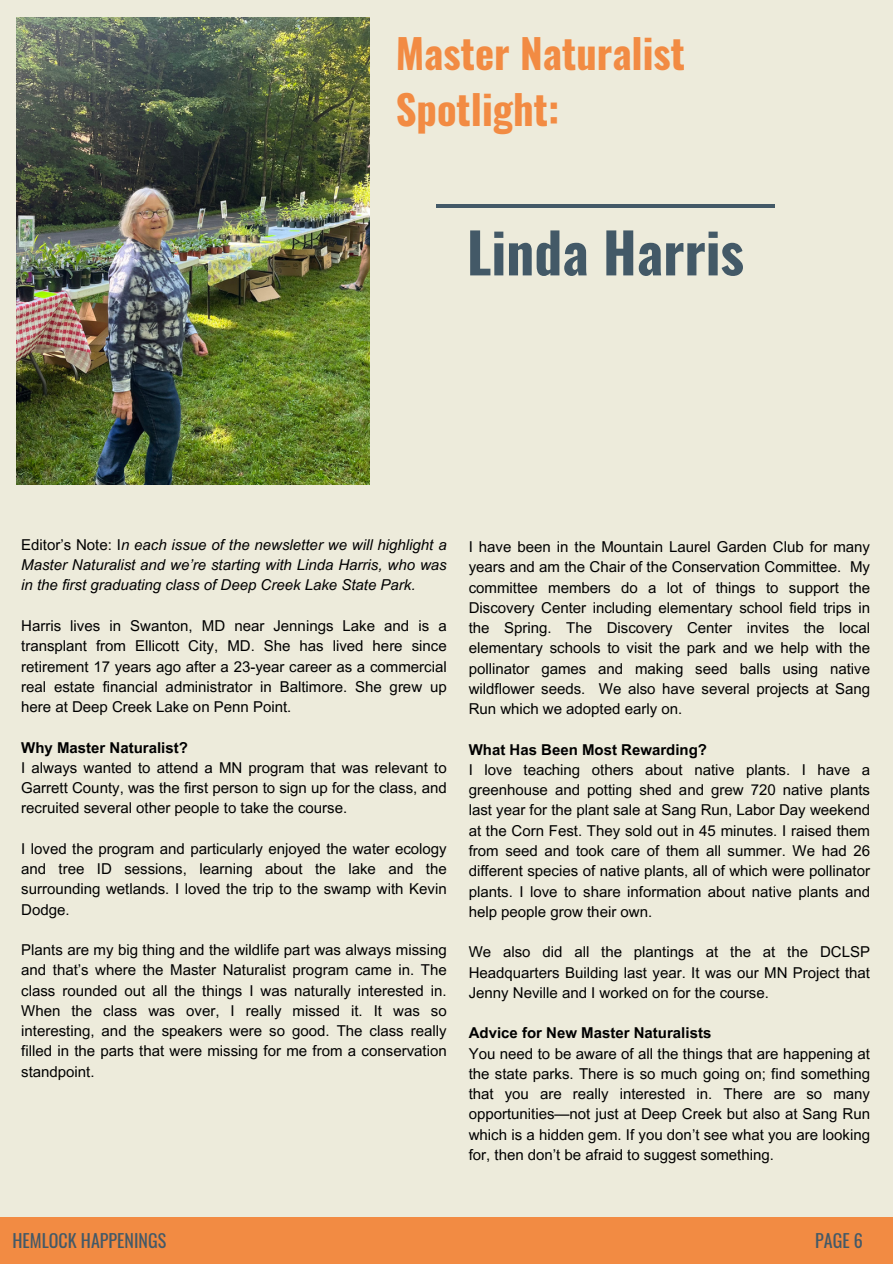
<style>
.page{position:relative;width:893px;height:1264px;background:#fff}
.page>*{position:absolute;margin:0;border:0;box-sizing:border-box;transform-origin:0 0}
.t1{font:700 55.5px "Oswald";color:#435967}
.t2{font:700 40.5px/56.2px "Oswald";color:#f28b43}
.t3{font:18px "Oswald";color:#435967}
.t4{font:15px/20.2px "Arial MT Pro";color:#000;text-align:justify}
.t5{font:italic 15px/20.2px "Arial MT Pro";color:#000;text-align:justify}
.t6{font:700 15px "Arial MT Pro";color:#000}
.s1{font-style:normal}
</style>
<div class="page">
<div style="left:0;top:0;width:892px;height:1263px;background:#edebdb"></div>
<img style="left:16px;top:18px;width:353px;height:467px">
<hr style="left:436px;top:204px;width:338px;height:4px;background:#435967">
<div style="left:0;top:1216px;width:892px;height:47px;background:#f28b43"></div>
<h2 class="t2" style="left:396px;top:23px;width:291px">Master Naturalist<br>Spotlight:</h2>
<h1 class="t1" style="left:467px;top:209px;width:278px">Linda Harris</h1>
<p class="t5" style="left:21px;top:536px;width:427px"><span class="s1">Editor’s Note: I</span>n each issue of the newsletter we will highlight a Master Naturalist and we’re starting with Linda Harris, who was in the first graduating class of Deep Creek Lake State Park.</p>
<p class="t4" style="left:21px;top:617px;width:427px">Harris lives in Swanton, MD near Jennings Lake and is a transplant from Ellicott City, MD. She has lived here since retirement 17 years ago after a 23-year career as a commercial real estate financial administrator in Baltimore. She grew up here at Deep Creek Lake on Penn Point.</p>
<p class="t6" style="left:21px;top:741px;width:168px">Why Master Naturalist?</p>
<p class="t4" style="left:21px;top:759px;width:427px">I always wanted to attend a MN program that was relevant to Garrett County, was the first person to sign up for the class, and recruited several other people to take the course.</p>
<p class="t4" style="left:21px;top:840px;width:427px">I loved the program and particularly enjoyed the water ecology and tree ID sessions, learning about the lake and the surrounding wetlands. I loved the trip to the swamp with Kevin Dodge.</p>
<p class="t4" style="left:21px;top:941px;width:427px">Plants are my big thing and the wildlife part was always missing and that’s where the Master Naturalist program came in. The class rounded out all the things I was naturally interested in.<br>When the class was over, I really missed it. It was so interesting, and the speakers were so good. The class really filled in the parts that were missing for me from a conservation standpoint.</p>
<p class="t4" style="left:468px;top:538px;width:403px">I have been in the Mountain Laurel Garden Club for many years and am the Chair of the Conservation Committee. My committee members do a lot of things to support the Discovery Center including elementary school field trips in the Spring. The Discovery Center invites the local elementary schools to visit the park and we help with the pollinator games and making seed balls using native wildflower seeds. We also have several projects at Sang Run which we adopted early on.</p>
<p class="t6" style="left:468px;top:743px;width:240px">What Has Been Most Rewarding?</p>
<p class="t4" style="left:468px;top:761px;width:403px">I love teaching others about native plants. I have a greenhouse and potting shed and grew 720 native plants last year for the plant sale at Sang Run, Labor Day weekend at the Corn Fest. They sold out in 45 minutes. I raised them from seed and took care of them all summer. We had 26 different species of native plants, all of which were pollinator plants. I love to share information about native plants and help people grow their own.</p>
<p class="t4" style="left:468px;top:943px;width:403px">We also did all the plantings at the at the DCLSP Headquarters Building last year. It was our MN Project that Jenny Neville and I worked on for the course.</p>
<p class="t6" style="left:468px;top:1027px;width:244px">Advice for New Master Naturalists</p>
<p class="t4" style="left:468px;top:1045px;width:403px">You need to be aware of all the things that are happening at the state parks. There is so much going on; find something that you are really interested in. There are so many opportunities—not just at Deep Creek but also at Sang Run which is a hidden gem. If you don’t see what you are looking for, then don’t be afraid to suggest something.</p>
<p class="t3" style="left:12px;top:1226px;width:155px">HEMLOCK HAPPENINGS</p>
<p class="t3" style="left:815px;top:1226px;width:49px">PAGE 6</p>
</div>
